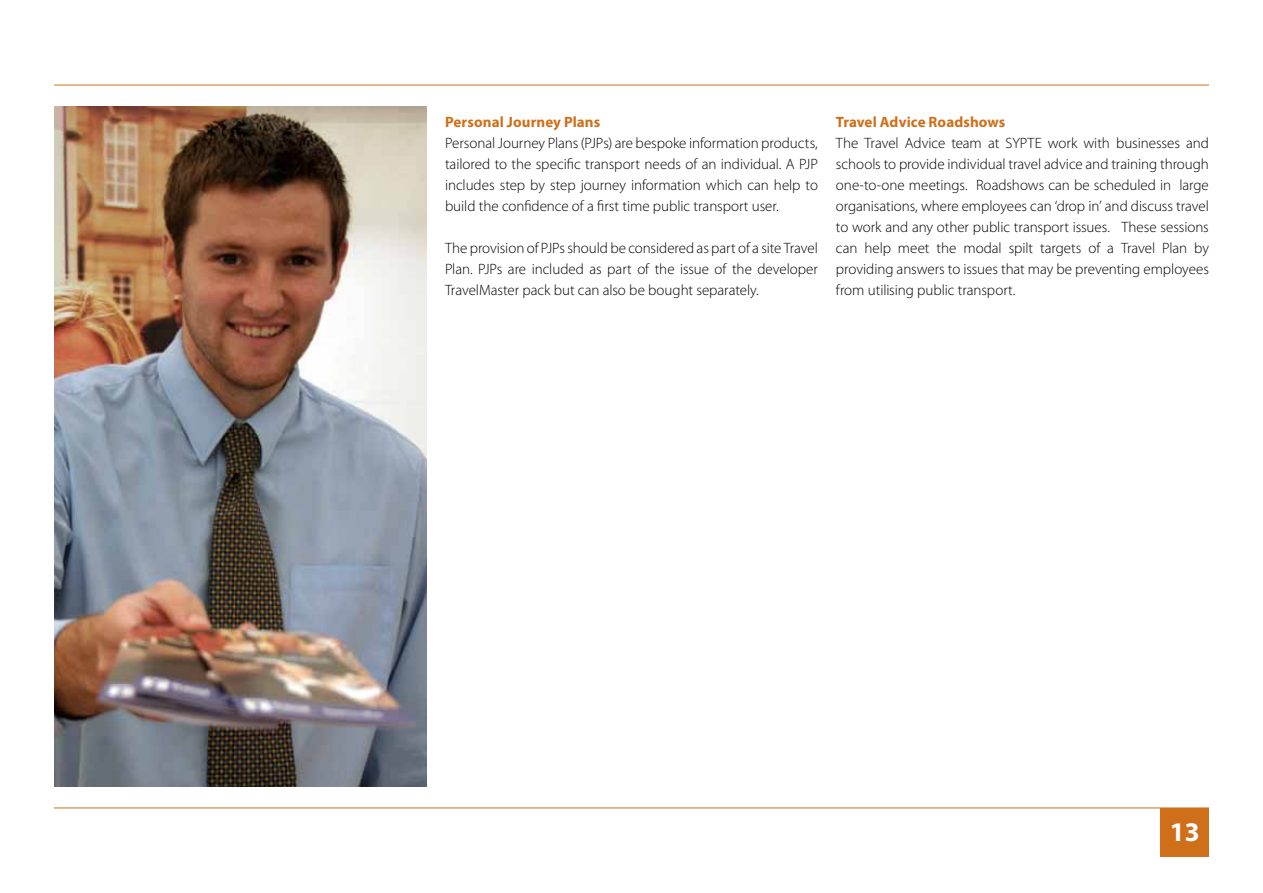
<style>
.page{position:relative;width:1263px;height:893px;background:#fff}
.page>*{position:absolute;margin:0;border:0;box-sizing:border-box;transform-origin:0 0}
.t1{font:700 27px "Myriad Pro";color:#fff}
.t2{font:300 15px/21px "Myriad Pro";letter-spacing:-.005em;color:#000;text-align:justify}
.t3{font:700 15px "Myriad Pro";letter-spacing:.005em;color:#d06f1a}
</style>
<div class="page">
<hr style="left:54px;top:85px;width:1155px;height:1px;background:#d06f1a">
<hr style="left:54px;top:807px;width:1155px;height:1px;background:#d06f1a">
<img style="left:54px;top:106px;width:373px;height:681px">
<div style="left:1160px;top:808px;width:49px;height:48px;background:#d06f1a"></div>
<p class="t3" style="left:445px;top:112px;width:157px">Personal Journey Plans</p>
<p class="t2" style="left:445px;top:133px;width:374px">Personal Journey Plans (PJPs) are bespoke information products, tailored to the specific transport needs of an individual. A PJP includes step by step journey information which can help to build the confidence of a first time public transport user.</p>
<p class="t2" style="left:445px;top:238px;width:374px">The provision of PJPs should be considered as part of a site Travel Plan. PJPs are included as part of the issue of the developer TravelMaster pack but can also be bought separately.</p>
<p class="t3" style="left:836px;top:112px;width:171px">Travel Advice Roadshows</p>
<p class="t2" style="left:836px;top:133px;width:374px">The Travel Advice team at SYPTE work with businesses and schools to provide individual travel advice and training through one-to-one meetings. Roadshows can be scheduled in large organisations, where employees can ‘drop in’ and discuss travel to work and any other public transport issues. These sessions can help meet the modal spilt targets of a Travel Plan by providing answers to issues that may be preventing employees from utilising public transport.</p>
<h1 class="t1" style="left:1170px;top:815px;width:31px">13</h1>
</div>
